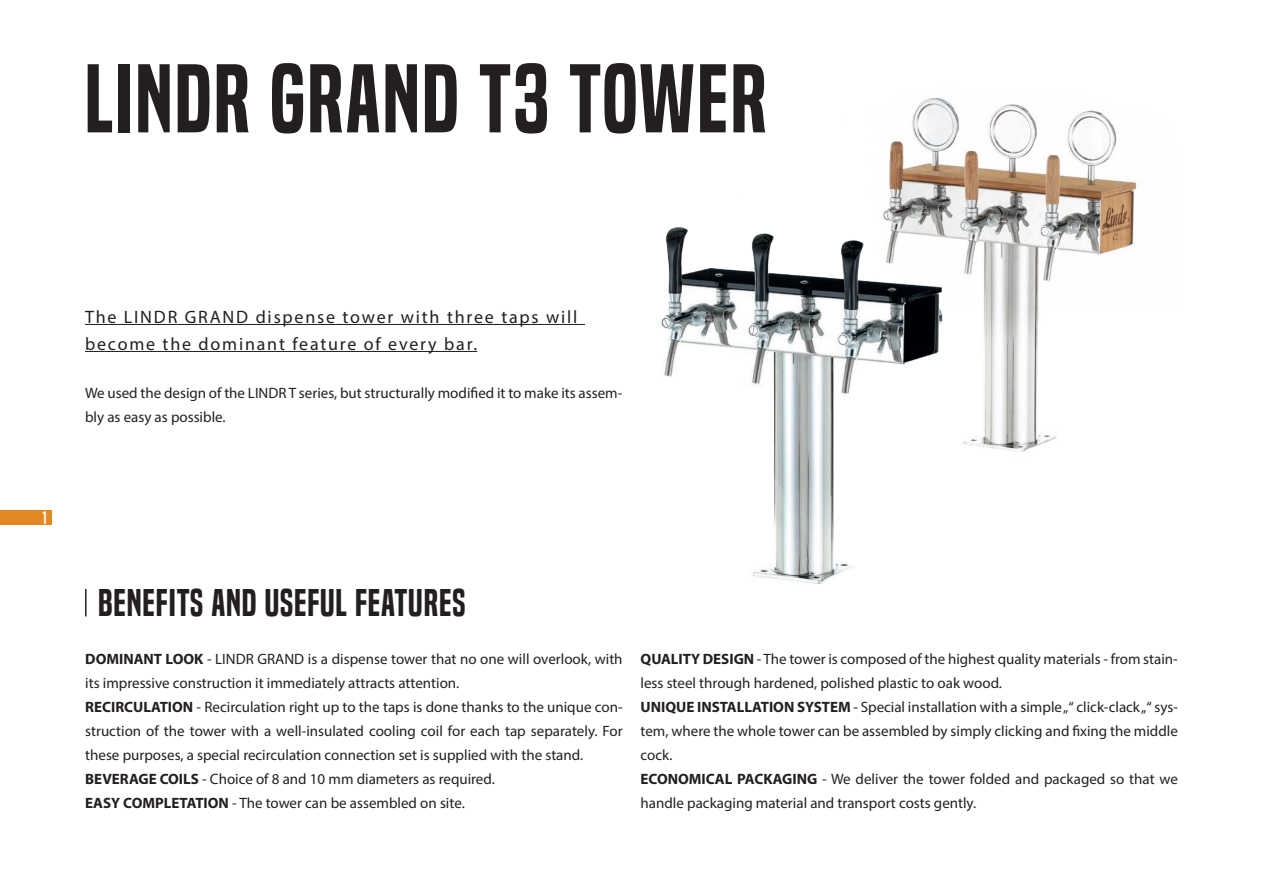
<style>
.page{position:relative;width:1263px;height:893px;background:#fff}
.page>*{position:absolute;margin:0;border:0;box-sizing:border-box;transform-origin:0 0}
.t1{font:90px "Built Titling Sb";letter-spacing:.025em;color:#231f20}
.t2{font:36px "Built Titling Sb";letter-spacing:.025em;color:#231f20}
.t3{font:18px/27px "Myriad Pro";letter-spacing:.1em;color:#231f20}
.t4{font:18px "Big Noodle Titling";color:#fff}
.t5{font:15px/24px "Myriad Pro";color:#231f20}
.s1{font-weight:700}
</style>
<div class="page">
<div style="left:0;top:510px;width:51px;height:15px;background:#e18724"></div>
<img style="left:889px;top:98px;width:249px;height:354px">
<hr style="left:85px;top:324px;width:500px;height:1px;background:#231f20">
<hr style="left:85px;top:351px;width:392px;height:1px;background:#231f20">
<hr style="left:85px;top:589px;width:2px;height:27px;background:#231f20">
<img style="left:660px;top:195px;width:329px;height:389px">
<h1 class="t1" style="left:85px;top:46px;width:683px">LINDR GRAND T3 TOWER</h1>
<p class="t4" style="left:42px;top:508px;width:6px">1</p>
<p class="t3" style="left:85px;top:303px;width:494px">The LINDR GRAND dispense tower with three taps will become the dominant feature of every bar.</p>
<p class="t5" style="left:85px;top:380px;width:539px">We used the design of the LINDR T series, but structurally modified it to make its assem&shy;bly as easy as possible.</p>
<h2 class="t2" style="left:98px;top:582px;width:369px">BENEFITS AND USEFUL FEATURES</h2>
<p class="t5" style="left:85px;top:647px;width:539px"><span class="s1">DOMINANT LOOK</span> - LINDR GRAND is a dispense tower that no one will overlook, with its impressive construction it immediately attracts attention.<br><span class="s1">RECIRCULATION</span> - Recirculation right up to the taps is done thanks to the unique con&shy;struction of the tower with a well-insulated cooling coil for each tap separately. For these purposes, a special recirculation connection set is supplied with the stand.<br><span class="s1">BEVERAGE COILS</span> - Choice of 8 and 10 mm diameters as required.<br><span class="s1">EASY COMPLETATION</span> - The tower can be assembled on site.</p>
<p class="t5" style="left:641px;top:647px;width:539px"><span class="s1">QUALITY DESIGN</span> - The tower is composed of the highest quality materials - from stain&shy;less steel through hardened, polished plastic to oak wood.<br><span class="s1">UNIQUE INSTALLATION SYSTEM</span> - Special installation with a simple „“ click-clack „“ sys&shy;tem, where the whole tower can be assembled by simply clicking and fixing the middle cock.<br><span class="s1">ECONOMICAL PACKAGING</span> - We deliver the tower folded and packaged so that we handle packaging material and transport costs gently.</p>
</div>
